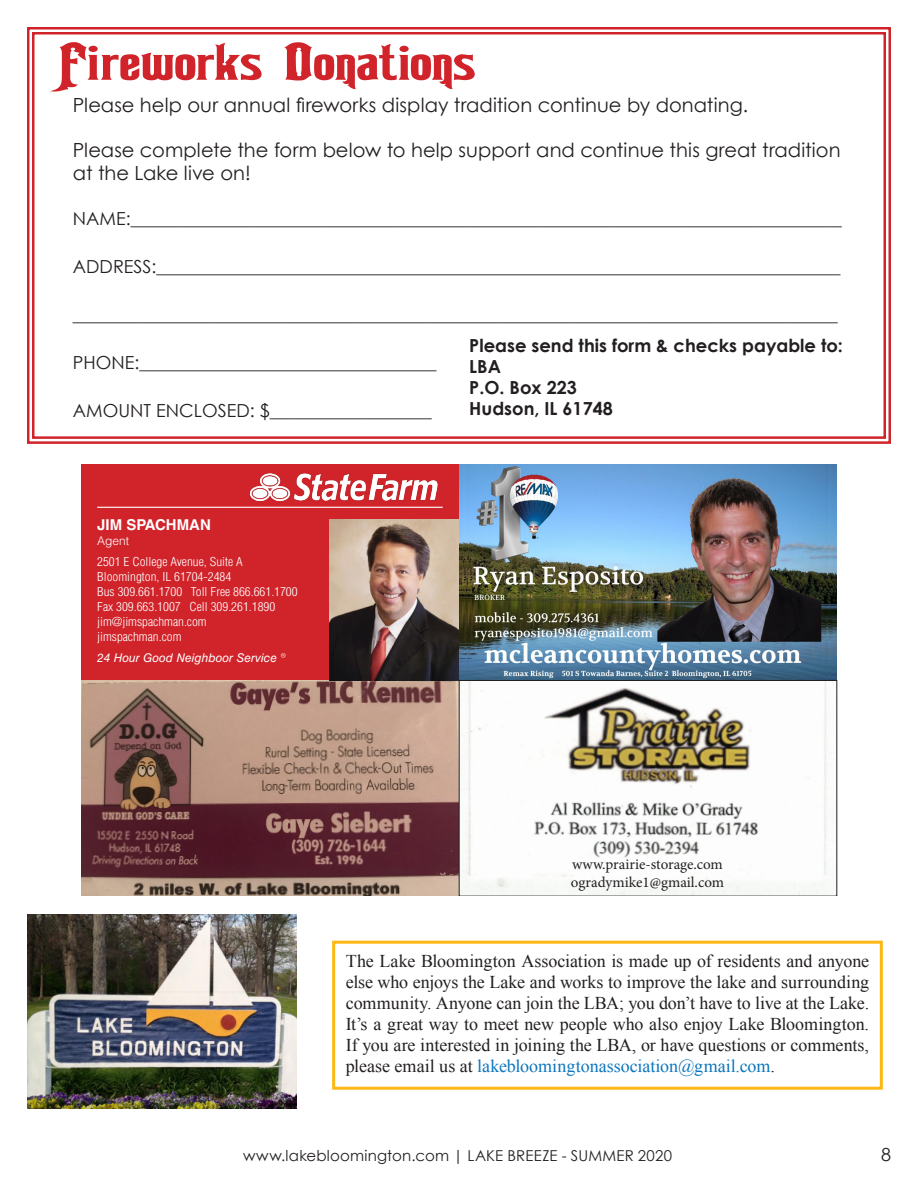
<style>
.page{position:relative;width:918px;height:1188px;background:#fff}
.page>*{position:absolute;margin:0;border:0;box-sizing:border-box;transform-origin:0 0}
.t1{font:19.5px/22.5px "Century Gothic";letter-spacing:.005em;color:#231f20}
.t2{font:18px/21px "Times New Roman";color:#231f20;text-align:justify}
.t3{font:18px "Century Gothic";color:#231f20}
.t4{font:700 18px "Century Gothic";color:#231f20}
.t5{font:15px "Century Gothic";letter-spacing:.015em;color:#231f20}
.t6{font:15px/18px "Minion Pro";color:#231f20}
.t7{font:700 15px "Helvetica LT Std";color:#fff}
.t8{font:300 condensed 12px/15px "Helvetica LT Std";color:#fff;scale:1.1 1}
.t9{font:italic 12px "Helvetica LT Std";color:#fff}
.t10{font:300 12px "Helvetica LT Std";color:#fff}
.s1{color:#0c76bd}
</style>
<div class="page">
<svg style="left:27px;top:27px;width:864px;height:417px"></svg>
<div style="left:32px;top:32px;width:854px;height:407px;border:2px solid #d1232a"></div>
<div style="left:332px;top:941px;width:551px;height:149px;border:3px solid #fcb814"></div>
<img style="left:27px;top:914px;width:270px;height:194px">
<img style="left:81px;top:680px;width:378px;height:215px">
<img style="left:459px;top:464px;width:378px;height:216px">
<svg style="left:459px;top:680px;width:378px;height:215px"></svg>
<div style="left:81px;top:464px;width:378px;height:216px;background:#d1232a"></div>
<img style="left:330px;top:519px;width:129px;height:161px">
<img style="left:249px;top:473px;width:189px;height:29px">
<hr style="left:97px;top:507px;width:346px;height:1px;background:#fff">
<p class="t1" style="left:73px;top:94px;width:677px">Please help our annual fireworks display tradition continue by donating.</p>
<p class="t1" style="left:73px;top:139px;width:769px">Please complete the form below to help support and continue this great tradition at the Lake live on!</p>
<p class="t3" style="left:73px;top:205px;width:770px">NAME:_______________________________________________________________________________</p>
<p class="t3" style="left:73px;top:253px;width:769px">ADDRESS:____________________________________________________________________________</p>
<p class="t3" style="left:73px;top:301px;width:766px">_____________________________________________________________________________________</p>
<p class="t3" style="left:73px;top:349px;width:365px">PHONE:_________________________________</p>
<p class="t3" style="left:73px;top:397px;width:360px">AMOUNT ENCLOSED: $__________________</p>
<p class="t4" style="left:469px;top:332px;width:375px">Please send this form &amp; checks payable to:</p>
<p class="t4" style="left:469px;top:353px;width:33px">LBA</p>
<p class="t4" style="left:469px;top:374px;width:109px">P.O. Box 223</p>
<p class="t4" style="left:469px;top:395px;width:145px">Hudson, IL 61748</p>
<p class="t7" style="left:97px;top:516px;width:115px">JIM SPACHMAN</p>
<p class="t10" style="left:97px;top:533px;width:34px">Agent</p>
<p class="t8" style="left:97px;top:554px;width:184px">2501 E College Avenue, Suite A<br>Bloomington, IL 61704-2484<br>Bus 309.661.1700 Toll Free 866.661.1700<br>Fax 309.663.1007 Cell 309.261.1890 jim@jimspachman.com<br>jimspachman.com</p>
<p class="t9" style="left:97px;top:651px;width:191px">24 Hour Good Neighboor Service ®</p>
<p class="t6" style="left:571px;top:856px;width:155px">www.prairie-storage.com ogradymike1@gmail.com</p>
<p class="t2" style="left:346px;top:951px;width:525px">The Lake Bloomington Association is made up of residents and anyone else who enjoys the Lake and works to improve the lake and surrounding community. Anyone can join the LBA; you don’t have to live at the Lake.<br>It’s a great way to meet new people who also enjoy Lake Bloomington.<br>If you are interested in joining the LBA, or have questions or comments, please email us at <span class="s1">lakebloomingtonassociation@gmail.com</span>.</p>
<p class="t5" style="left:243px;top:1145px;width:431px">www.lakebloomington.com | LAKE BREEZE - SUMMER 2020</p>
<p class="t3" style="left:881px;top:1142px;width:11px">8</p>
</div>
